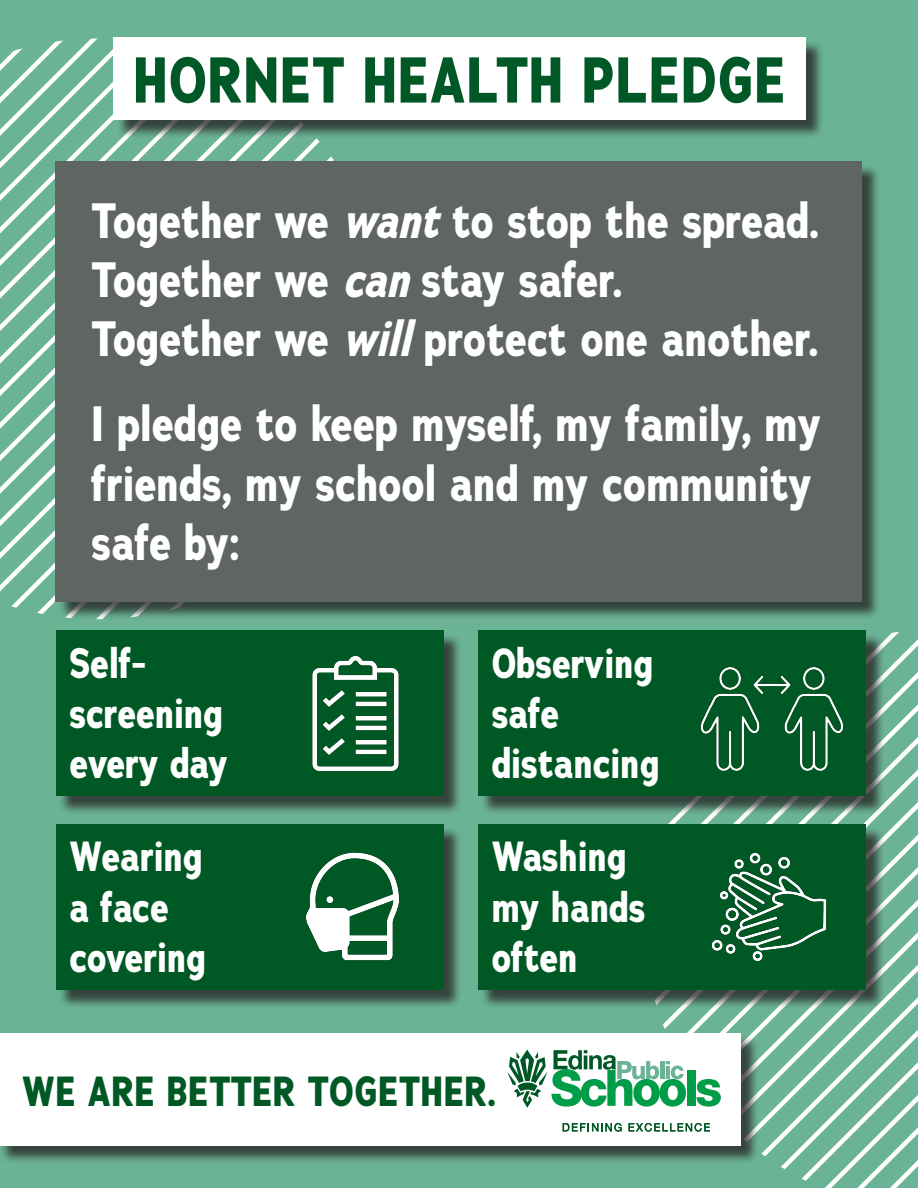
<style>
.page{position:relative;width:918px;height:1188px;background:#6bb395}
.page>*{position:absolute;margin:0;border:0;box-sizing:border-box;transform-origin:0 0}
.t1{font:700 64.5px "Adrianna Condensed";letter-spacing:.015em;color:#005826}
.t2{font:700 49.5px/59.4px "Adrianna Condensed";color:#fff}
.t3{font:700 42px/50.4px "Adrianna Condensed";color:#fff}
.t4{font:700 42px "Adrianna Condensed";letter-spacing:.015em;color:#005824}
.s1{font-style:italic}
</style>
<div class="page">
<svg style="left:0;top:133px;width:320px;height:16px"></svg>
<svg style="left:0;top:149px;width:341px;height:17px"></svg>
<svg style="left:0;top:231px;width:56px;height:377px"></svg>
<svg style="left:16px;top:247px;width:40px;height:361px"></svg>
<svg style="left:32px;top:263px;width:24px;height:351px"></svg>
<svg style="left:48px;top:279px;width:8px;height:335px"></svg>
<div style="left:58px;top:164px;width:823px;height:456px;background:#231f20;opacity:.75"></div>
<div style="left:56px;top:162px;width:806px;height:440px;background:#5e6563"></div>
<svg style="left:754px;top:740px;width:164px;height:417px"></svg>
<svg style="left:771px;top:757px;width:147px;height:412px"></svg>
<svg style="left:787px;top:773px;width:131px;height:407px"></svg>
<svg style="left:803px;top:789px;width:115px;height:392px"></svg>
<svg style="left:819px;top:806px;width:99px;height:382px"></svg>
<div style="left:116px;top:40px;width:709px;height:99px;background:#231f20;opacity:.75"></div>
<div style="left:113px;top:38px;width:693px;height:82px;background:#fff"></div>
<div style="left:480px;top:633px;width:405px;height:182px;background:#231f20;opacity:.75"></div>
<div style="left:478px;top:630px;width:388px;height:166px;background:#005824"></div>
<div style="left:480px;top:827px;width:405px;height:182px;background:#231f20;opacity:.75"></div>
<div style="left:478px;top:824px;width:388px;height:166px;background:#005824"></div>
<div style="left:58px;top:827px;width:405px;height:182px;background:#231f20;opacity:.75"></div>
<div style="left:56px;top:824px;width:388px;height:166px;background:#005824"></div>
<div style="left:58px;top:633px;width:405px;height:182px;background:#231f20;opacity:.75"></div>
<div style="left:56px;top:630px;width:388px;height:166px;background:#005824"></div>
<img style="left:266px;top:633px;width:179px;height:170px">
<img style="left:264px;top:814px;width:180px;height:180px">
<img style="left:679px;top:852px;width:179px;height:145px">
<img style="left:660px;top:608px;width:223px;height:223px">
<div style="left:0;top:1035px;width:759px;height:129px;background:#231f20;opacity:.75"></div>
<div style="left:0;top:1033px;width:740px;height:112px;background:#fff"></div>
<svg style="left:563px;top:1123px;width:59px;height:9px"></svg>
<svg style="left:629px;top:1123px;width:81px;height:9px"></svg>
<div style="left:687px;top:1070px;width:8px;height:36px;background:#009d48"></div>
<svg style="left:696px;top:1079px;width:25px;height:28px"></svg>
<svg style="left:507px;top:1050px;width:179px;height:58px"></svg>
<p class="t1" style="left:133px;top:39px;width:654px">HORNET HEALTH PLEDGE</p>
<p class="t2" style="left:92px;top:191px;width:730px">Together we <span class="s1">want</span> to stop the spread.</p>
<p class="t2" style="left:92px;top:250px;width:533px">Together we <span class="s1">can</span> stay safer.</p>
<p class="t2" style="left:92px;top:310px;width:729px">Together we <span class="s1">will</span> protect one another.</p>
<p class="t2" style="left:92px;top:395px;width:731px">I pledge to keep myself, my family, my friends, my school and my community safe by:</p>
<p class="t3" style="left:69px;top:638px;width:79px">Self-</p>
<p class="t3" style="left:69px;top:688px;width:160px">screening every day</p>
<p class="t3" style="left:69px;top:832px;width:135px">Wearing</p>
<p class="t3" style="left:69px;top:882px;width:101px">a face</p>
<p class="t3" style="left:69px;top:933px;width:138px">covering</p>
<p class="t3" style="left:492px;top:638px;width:169px">Observing safe distancing</p>
<p class="t3" style="left:492px;top:832px;width:136px">Washing</p>
<p class="t3" style="left:492px;top:882px;width:155px">my hands often</p>
<p class="t4" style="left:22px;top:1065px;width:476px">WE ARE BETTER TOGETHER.</p>
</div>
